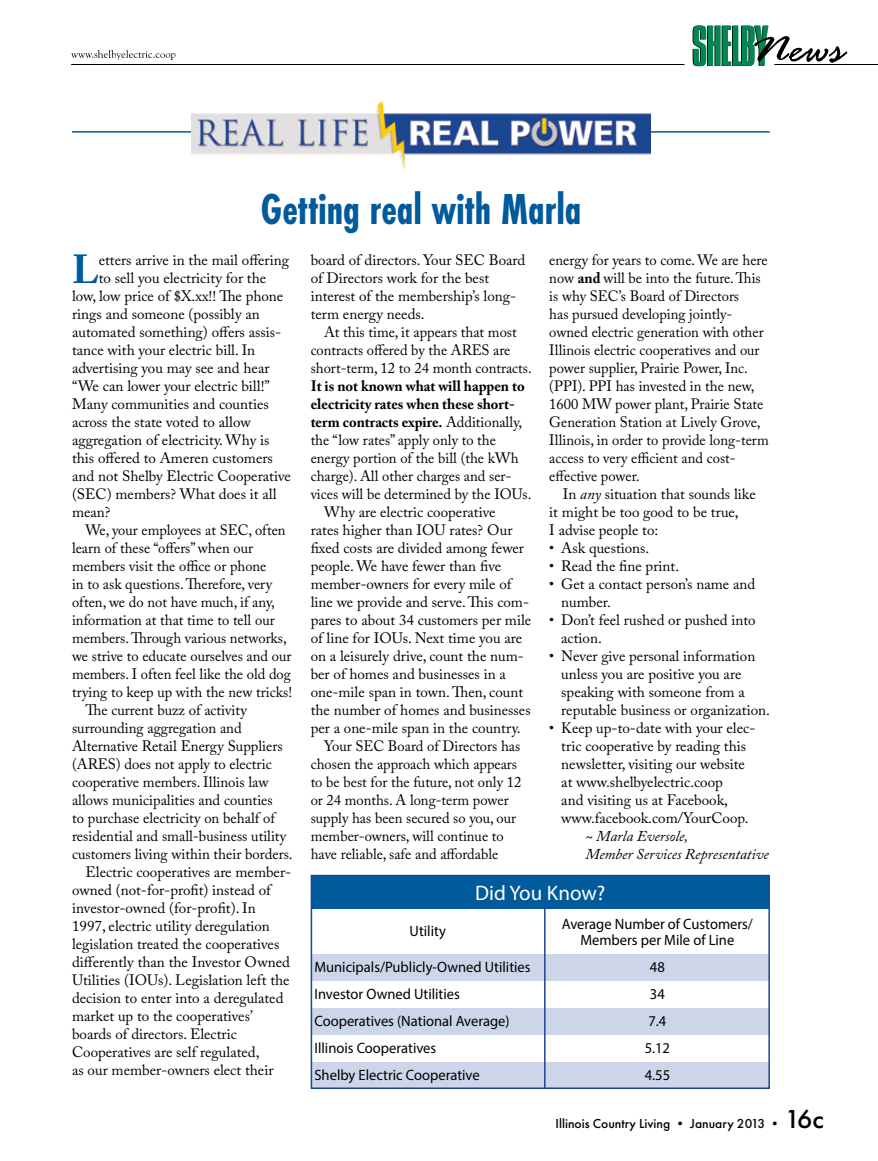
<style>
.page{position:relative;width:878px;height:1161px;background:#fff}
.page>*{position:absolute;margin:0;border:0;box-sizing:border-box;transform-origin:0 0}
.t1{font:700 45px "Futura PT Cond";color:#005a9c;scale:.93 1}
.t2{font:700 40.35px "Adobe Caslon Pro";color:#005a9c}
.t3{font:21px "Myriad Pro";color:#fff}
.t4{font:15px/18px "Adobe Caslon Pro";color:#000}
.t5{font:15px/16.5px "Myriad Pro";color:#000;text-align:center}
.t6{font:700 15px "Adobe Caslon Pro";color:#000}
.t7{font:italic 15px/18px "Adobe Caslon Pro";color:#000}
.t8{font:500 13.5px "Futura PT";color:#000}
.s1{font-weight:400}
.s2{font-weight:700}
.s3{font-style:italic}
.s4{font-size:27px}
</style>
<div class="page">
<hr style="left:72px;top:131px;width:697px;height:2px;background:#005a9c">
<img style="left:191px;top:101px;width:459px;height:68px">
<div style="left:311px;top:876px;width:458px;height:33px;background:#005a9c"></div>
<div style="left:311px;top:954px;width:457px;height:27px;background:#cdd6e9"></div>
<div style="left:311px;top:1008px;width:457px;height:27px;background:#cdd6e9"></div>
<div style="left:311px;top:1062px;width:457px;height:27px;background:#cdd6e9"></div>
<hr style="left:544px;top:907px;width:1px;height:182px;background:#1c4690">
<div style="left:311px;top:875px;width:459px;height:214px;border:2px solid #1c4690"></div>
<hr style="left:71px;top:64px;width:613px;height:1px;background:#000">
<svg style="left:692px;top:25px;width:155px;height:41px"></svg>
<hr style="left:774px;top:64px;width:104px;height:1px;background:#000">
<svg style="left:71px;top:50px;width:104px;height:10px"></svg>
<h1 class="t1" style="left:260px;top:183px;width:347px">Getting real with Marla</h1>
<h2 class="t2" style="left:72px;top:246px;width:28px">L</h2>
<p class="t4" style="left:99px;top:251px;width:192px">etters arrive in the mail offering</p>
<p class="t4" style="left:99px;top:269px;width:169px">to sell you electricity for the</p>
<p class="t4" style="left:72px;top:287px;width:213px">low, low price of $X.xx!! The phone</p>
<p class="t4" style="left:72px;top:305px;width:189px">rings and someone (possibly an</p>
<p class="t4" style="left:72px;top:323px;width:211px">automated something) offers assis-</p>
<p class="t4" style="left:72px;top:341px;width:185px">tance with your electric bill. In</p>
<p class="t4" style="left:72px;top:359px;width:199px">advertising you may see and hear</p>
<p class="t4" style="left:72px;top:377px;width:199px">“We can lower your electric bill!”</p>
<p class="t4" style="left:72px;top:395px;width:198px">Many communities and counties</p>
<p class="t4" style="left:72px;top:413px;width:180px">across the state voted to allow</p>
<p class="t4" style="left:72px;top:431px;width:199px">aggregation of electricity. Why is</p>
<p class="t4" style="left:72px;top:449px;width:202px">this offered to Ameren customers</p>
<p class="t4" style="left:72px;top:467px;width:220px">and not Shelby Electric Cooperative</p>
<p class="t4" style="left:72px;top:485px;width:206px">(SEC) members? What does it all</p>
<p class="t4" style="left:72px;top:503px;width:40px">mean?</p>
<p class="t4" style="left:86px;top:521px;width:201px">We, your employees at SEC, often</p>
<p class="t4" style="left:72px;top:539px;width:182px">learn of these “offers” when our</p>
<p class="t4" style="left:72px;top:557px;width:196px">members visit the office or phone</p>
<p class="t4" style="left:72px;top:575px;width:201px">in to ask questions. Therefore, very</p>
<p class="t4" style="left:72px;top:593px;width:204px">often, we do not have much, if any,</p>
<p class="t4" style="left:72px;top:611px;width:204px">information at that time to tell our</p>
<p class="t4" style="left:72px;top:629px;width:216px">members. Through various networks,</p>
<p class="t4" style="left:72px;top:647px;width:221px">we strive to educate ourselves and our</p>
<p class="t4" style="left:72px;top:665px;width:220px">members. I often feel like the old dog</p>
<p class="t4" style="left:72px;top:683px;width:221px">trying to keep up with the new tricks!</p>
<p class="t4" style="left:86px;top:701px;width:163px">The current buzz of activity</p>
<p class="t4" style="left:72px;top:719px;width:171px">surrounding aggregation and</p>
<p class="t4" style="left:72px;top:737px;width:212px">Alternative Retail Energy Suppliers</p>
<p class="t4" style="left:72px;top:755px;width:201px">(ARES) does not apply to electric</p>
<p class="t4" style="left:72px;top:773px;width:198px">cooperative members. Illinois law</p>
<p class="t4" style="left:72px;top:791px;width:202px">allows municipalities and counties</p>
<p class="t4" style="left:72px;top:809px;width:204px">to purchase electricity on behalf of</p>
<p class="t4" style="left:72px;top:827px;width:216px">residential and small-business utility</p>
<p class="t4" style="left:72px;top:845px;width:222px">customers living within their borders.</p>
<p class="t4" style="left:86px;top:863px;width:207px">Electric cooperatives are member-</p>
<p class="t4" style="left:72px;top:881px;width:200px">owned (not-for-profit) instead of</p>
<p class="t4" style="left:72px;top:899px;width:185px">investor-owned (for-profit). In</p>
<p class="t4" style="left:72px;top:917px;width:199px">1997, electric utility deregulation</p>
<p class="t4" style="left:72px;top:935px;width:209px">legislation treated the cooperatives</p>
<p class="t4" style="left:72px;top:953px;width:219px">differently than the Investor Owned</p>
<p class="t4" style="left:72px;top:971px;width:219px">Utilities (IOUs). Legislation left the</p>
<p class="t4" style="left:72px;top:989px;width:213px">decision to enter into a deregulated</p>
<p class="t4" style="left:72px;top:1007px;width:182px">market up to the cooperatives’</p>
<p class="t4" style="left:72px;top:1025px;width:166px">boards of directors. Electric</p>
<p class="t4" style="left:72px;top:1043px;width:189px">Cooperatives are self regulated,</p>
<p class="t4" style="left:72px;top:1061px;width:203px">as our member-owners elect their</p>
<p class="t4" style="left:311px;top:251px;width:216px">board of directors. Your SEC Board of Directors work for the best interest of the membership’s long&shy;term energy needs.</p>
<p class="t4" style="left:310px;top:323px;width:223px;text-indent:14px">At this time, it appears that most contracts offered by the ARES are short-term, 12 to 24 month contracts.</p>
<p class="t6" style="left:310px;top:377px;width:215px">It is not known what will happen to</p>
<p class="t6" style="left:310px;top:395px;width:206px">electricity rates when these short-</p>
<p class="t6" style="left:310px;top:413px;width:213px">term contracts expire. <span class="s1">Additionally,</span></p>
<p class="t4" style="left:310px;top:431px;width:187px">the “low rates” apply only to the</p>
<p class="t4" style="left:310px;top:449px;width:209px">energy portion of the bill (the kWh</p>
<p class="t4" style="left:310px;top:467px;width:202px">charge). All other charges and ser-</p>
<p class="t4" style="left:311px;top:485px;width:222px">vices will be determined by the IOUs.</p>
<p class="t4" style="left:324px;top:503px;width:173px">Why are electric cooperative</p>
<p class="t4" style="left:311px;top:521px;width:203px">rates higher than IOU rates? Our</p>
<p class="t4" style="left:311px;top:539px;width:215px">fixed costs are divided among fewer</p>
<p class="t4" style="left:311px;top:557px;width:192px">people. We have fewer than five</p>
<p class="t4" style="left:311px;top:575px;width:202px">member-owners for every mile of</p>
<p class="t4" style="left:311px;top:593px;width:220px">line we provide and serve. This com-</p>
<p class="t4" style="left:311px;top:611px;width:222px">pares to about 34 customers per mile</p>
<p class="t4" style="left:311px;top:629px;width:213px">of line for IOUs. Next time you are</p>
<p class="t4" style="left:311px;top:647px;width:215px">on a leisurely drive, count the num-</p>
<p class="t4" style="left:311px;top:665px;width:197px">ber of homes and businesses in a</p>
<p class="t4" style="left:311px;top:683px;width:214px">one-mile span in town. Then, count</p>
<p class="t4" style="left:311px;top:701px;width:221px">the number of homes and businesses</p>
<p class="t4" style="left:311px;top:719px;width:212px">per a one-mile span in the country.</p>
<p class="t4" style="left:324px;top:737px;width:198px">Your SEC Board of Directors has</p>
<p class="t4" style="left:310px;top:755px;width:208px">chosen the approach which appears</p>
<p class="t4" style="left:310px;top:773px;width:212px">to be best for the future, not only 12</p>
<p class="t4" style="left:310px;top:791px;width:199px">or 24 months. A long-term power</p>
<p class="t4" style="left:310px;top:809px;width:207px">supply has been secured so you, our</p>
<p class="t4" style="left:310px;top:827px;width:195px">member-owners, will continue to</p>
<p class="t4" style="left:310px;top:845px;width:189px">have reliable, safe and affordable</p>
<p class="t4" style="left:549px;top:251px;width:221px">energy for years to come. We are here now <span class="s2">and</span> will be into the future. This is why SEC’s Board of Directors<br>has pursued developing jointly&shy;owned electric generation with other Illinois electric cooperatives and our power supplier, Prairie Power, Inc. (PPI). PPI has invested in the new, 1600 MW power plant, Prairie State Generation Station at Lively Grove, Illinois, in order to provide long-term access to very efficient and cost&shy;effective power.</p>
<p class="t4" style="left:549px;top:485px;width:208px;text-indent:14px">In <span class="s3">any</span> situation that sounds like it might be too good to be true,<br>I advise people to:</p>
<p class="t4" style="left:549px;top:539px;width:101px">• Ask questions.</p>
<p class="t4" style="left:549px;top:557px;width:131px">• Read the fine print.</p>
<p class="t4" style="left:561px;top:575px;width:195px;text-indent:-12px">• Get a contact person’s name and number.</p>
<p class="t4" style="left:561px;top:611px;width:196px;text-indent:-12px">• Don’t feel rushed or pushed into action.</p>
<p class="t4" style="left:561px;top:647px;width:210px;text-indent:-12px">• Never give personal information unless you are positive you are speaking with someone from a reputable business or organization.</p>
<p class="t4" style="left:561px;top:719px;width:196px;text-indent:-12px">• Keep up-to-date with your elec&shy;tric cooperative by reading this newsletter, visiting our website at www.shelbyelectric.coop<br>and visiting us at Facebook, www.facebook.com/YourCoop.</p>
<p class="t7" style="left:585px;top:827px;width:185px">~ Marla Eversole,<br>Member Services Representative</p>
<h3 class="t3" style="left:475px;top:880px;width:132px">Did You Know?</h3>
<p class="t5" style="left:409px;top:923px;width:38px">Utility</p>
<p class="t5" style="left:561px;top:915px;width:193px">Average Number of Customers/<br>Members per Mile of Line</p>
<p class="t5" style="left:314px;top:959px;width:218px">Municipals/Publicly-Owned Utilities</p>
<p class="t5" style="left:650px;top:959px;width:16px">48</p>
<p class="t5" style="left:314px;top:986px;width:147px">Investor Owned Utilities</p>
<p class="t5" style="left:650px;top:986px;width:16px">34</p>
<p class="t5" style="left:314px;top:1013px;width:197px">Cooperatives (National Average)</p>
<p class="t5" style="left:648px;top:1013px;width:19px">7.4</p>
<p class="t5" style="left:314px;top:1040px;width:123px">Illinois Cooperatives</p>
<p class="t5" style="left:644px;top:1040px;width:27px">5.12</p>
<p class="t5" style="left:314px;top:1067px;width:167px">Shelby Electric Cooperative</p>
<p class="t5" style="left:644px;top:1067px;width:27px">4.55</p>
<p class="t8" style="left:555px;top:1116px;width:270px">Illinois Country Living • January 2013 • <span class="s4">16c</span></p>
</div>
